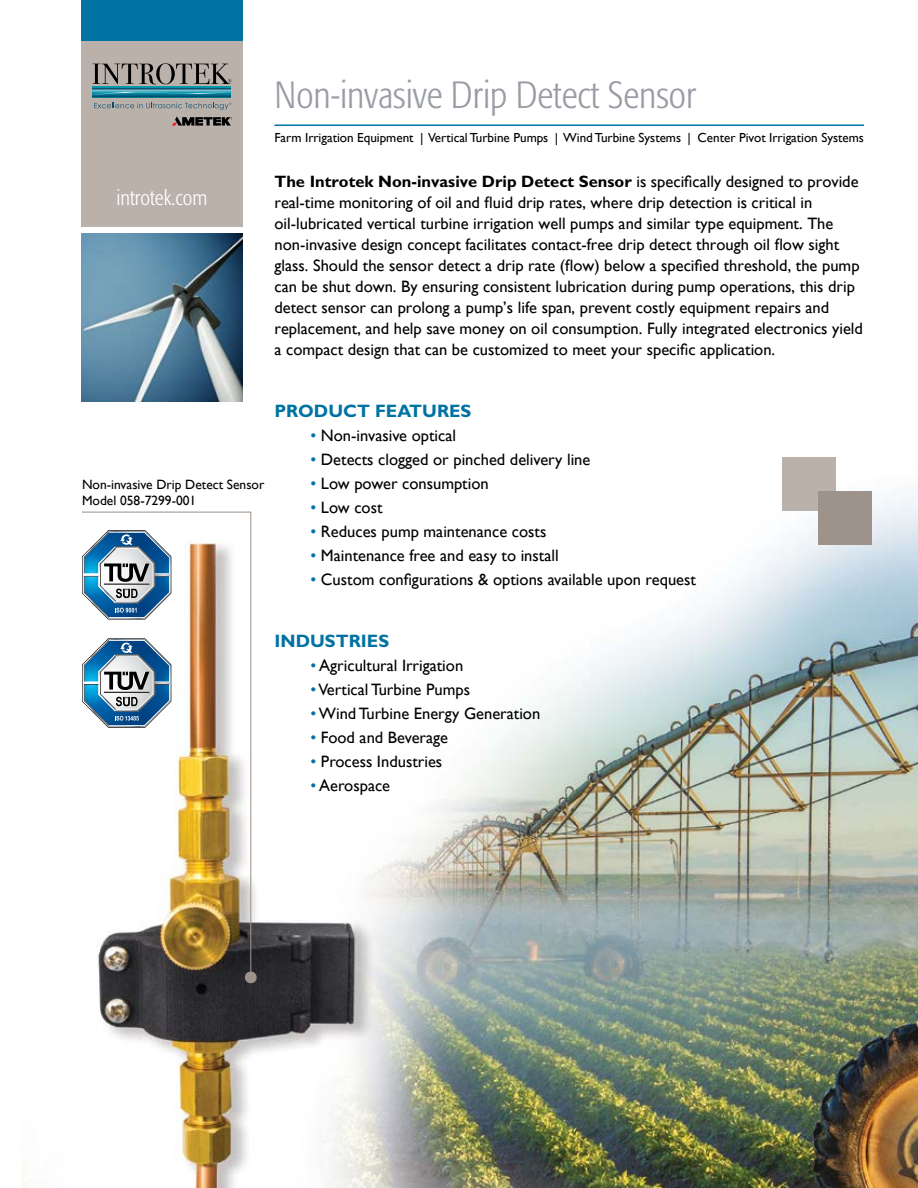
<style>
.page{position:relative;width:918px;height:1188px;background:#fff}
.page>*{position:absolute;margin:0;border:0;box-sizing:border-box;transform-origin:0 0}
.t1{font:300 condensed 37.5px "Formata";color:#999ca4}
.t2{font:300 condensed 21px "Formata";color:#fff}
.t3{font:700 18px "Gill Sans";color:#0073a2}
.t4{font:16.5px/21px "Gill Sans";color:#000}
.t5{font:13.5px/16.2px "Gill Sans";color:#000}
.t6{font:13.2px "Gill Sans";color:#000}
.s1{font-weight:700}
.s2{color:#0073a2}
</style>
<div class="page">
<img style="left:22px;top:493px;width:896px;height:695px">
<div style="left:782px;top:457px;width:54px;height:54px;background:#bab1ab"></div>
<div style="left:81px;top:40px;width:162px;height:187px;background:#bab1ab"></div>
<img style="left:81px;top:233px;width:162px;height:168px">
<svg style="left:94px;top:103px;width:138px;height:7px"></svg>
<svg style="left:92px;top:87px;width:139px;height:11px"></svg>
<svg style="left:92px;top:92px;width:139px;height:3px"></svg>
<svg style="left:93px;top:63px;width:138px;height:21px"></svg>
<svg style="left:172px;top:116px;width:60px;height:10px"></svg>
<div style="left:81px;top:0;width:162px;height:40px;background:#0073a2"></div>
<div style="left:818px;top:491px;width:54px;height:54px;background:#9e938a"></div>
<img style="left:81px;top:511px;width:171px;height:464px">
<svg style="left:245px;top:972px;width:12px;height:11px"></svg>
<hr style="left:274px;top:124px;width:590px;height:2px;background:#0073a2">
<svg style="left:82px;top:638px;width:89px;height:90px"></svg>
<svg style="left:82px;top:530px;width:89px;height:90px"></svg>
<p class="t2" style="left:117px;top:186px;width:92px">introtek.com</p>
<h1 class="t1" style="left:274px;top:73px;width:423px">Non-invasive Drip Detect Sensor</h1>
<p class="t6" style="left:274px;top:130px;width:591px">Farm Irrigation Equipment | Vertical Turbine Pumps | Wind Turbine Systems | Center Pivot Irrigation Systems</p>
<p class="t4" style="left:274px;top:171px;width:590px"><span class="s1">The Introtek Non-invasive Drip Detect Sensor</span> is specifically designed to provide real-time monitoring of oil and fluid drip rates, where drip detection is critical in oil-lubricated vertical turbine irrigation well pumps and similar type equipment. The non-invasive design concept facilitates contact-free drip detect through oil flow sight glass. Should the sensor detect a drip rate (flow) below a specified threshold, the pump can be shut down. By ensuring consistent lubrication during pump operations, this drip detect sensor can prolong a pump’s life span, prevent costly equipment repairs and replacement, and help save money on oil consumption. Fully integrated electronics yield a compact design that can be customized to meet your specific application.</p>
<p class="t5" style="left:82px;top:476px;width:184px">Non-invasive Drip Detect Sensor<br>Model 058-7299-001</p>
<p class="t3" style="left:274px;top:401px;width:198px">PRODUCT FEATURES</p>
<p class="t4" style="left:310px;top:425px;width:147px"><span class="s2">•</span> Non-invasive optical</p>
<p class="t4" style="left:310px;top:449px;width:281px"><span class="s2">•</span> Detects clogged or pinched delivery line</p>
<p class="t4" style="left:310px;top:473px;width:180px"><span class="s2">•</span> Low power consumption</p>
<p class="t4" style="left:310px;top:497px;width:74px"><span class="s2">•</span> Low cost</p>
<p class="t4" style="left:310px;top:521px;width:237px"><span class="s2">•</span> Reduces pump maintenance costs</p>
<p class="t4" style="left:310px;top:545px;width:250px"><span class="s2">•</span> Maintenance free and easy to install</p>
<p class="t4" style="left:310px;top:569px;width:387px"><span class="s2">•</span> Custom configurations &amp; options available upon request</p>
<p class="t3" style="left:274px;top:631px;width:116px">INDUSTRIES</p>
<p class="t4" style="left:310px;top:655px;width:154px"><span class="s2">•</span> Agricultural Irrigation</p>
<p class="t4" style="left:310px;top:679px;width:161px"><span class="s2">•</span> Vertical Turbine Pumps</p>
<p class="t4" style="left:310px;top:703px;width:231px"><span class="s2">•</span> Wind Turbine Energy Generation</p>
<p class="t4" style="left:310px;top:727px;width:139px"><span class="s2">•</span> Food and Beverage</p>
<p class="t4" style="left:310px;top:751px;width:133px"><span class="s2">•</span> Process Industries</p>
<p class="t4" style="left:310px;top:775px;width:81px"><span class="s2">•</span> Aerospace</p>
</div>
